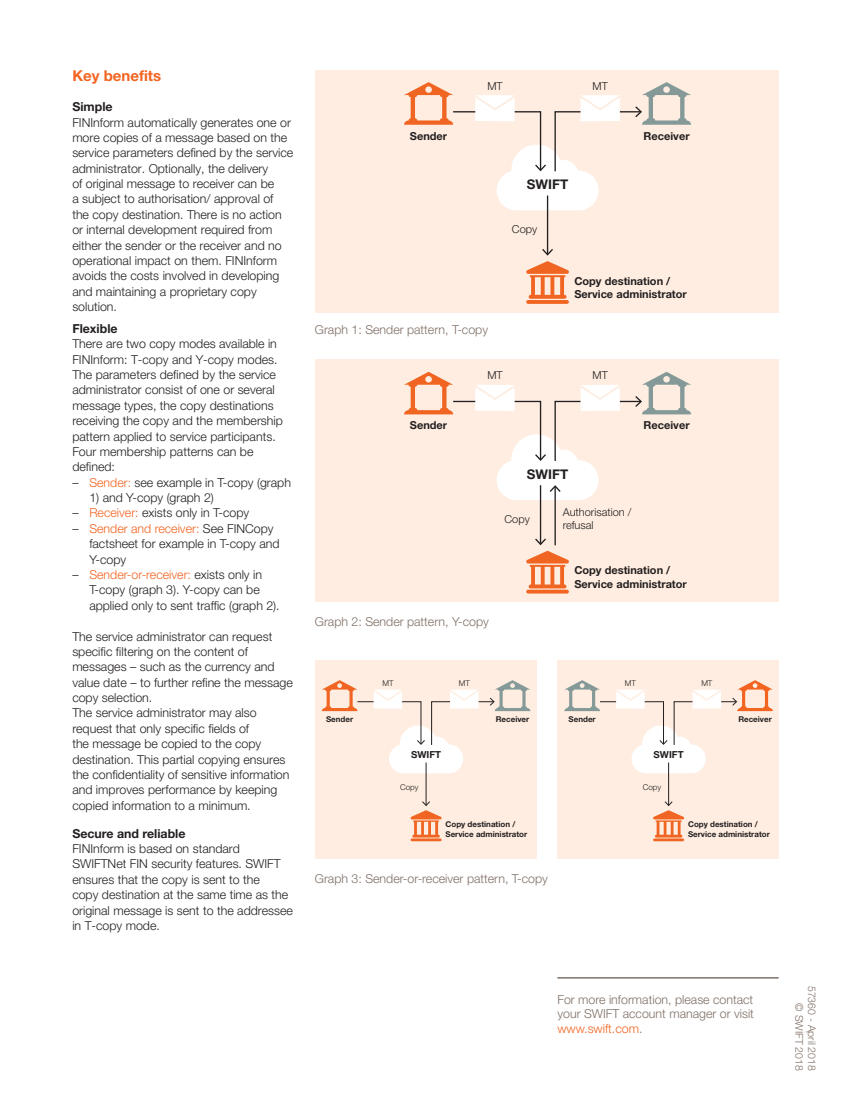
<style>
.page{position:relative;width:851px;height:1106px;background:#fff}
.page>*{position:absolute;margin:0;border:0;box-sizing:border-box;transform-origin:0 0}
.t1{font:700 15px "Helvetica Neue LT Std";color:#f36421}
.t2{font:700 13.35px "Helvetica Neue LT Std";color:#231f20}
._9__Main_body_text{font:300 12.3px/15.3px "Helvetica Neue LT Std";color:#231f20}
.t3{font:300 12.3px/14.9px "Helvetica Neue LT Std";color:#807066}
._9__Main_body_text-2{font:700 12.3px "Helvetica Neue LT Std";color:#231f20}
.t4{font:700 10.95px/13.2px "Helvetica Neue LT Std";color:#231f20}
.t5{font:300 10.95px/13.2px "Helvetica Neue LT Std";color:#231f20}
.t6{font:300 10.5px "Helvetica Neue LT Std";color:#807066}
.t7{font:700 9.75px "Helvetica Neue LT Std";color:#231f20}
.t8{font:700 7.95px/9.6px "Helvetica Neue LT Std";color:#231f20}
.t9{font:300 7.95px "Helvetica Neue LT Std";color:#231f20}
.s1{color:#f36421}
</style>
<div class="page">
<hr style="left:557px;top:977px;width:221px;height:1px;background:#807066">
<div style="left:315px;top:660px;width:221px;height:198px;background:#ffede1"></div>
<hr style="left:410px;top:838px;width:31px;height:3px;background:#f16522">
<hr style="left:425px;top:762px;width:1px;height:43px;background:#231f20">
<svg style="left:410px;top:801px;width:31px;height:36px"></svg>
<svg style="left:322px;top:680px;width:208px;height:93px"></svg>
<div style="left:557px;top:660px;width:221px;height:198px;background:#ffede1"></div>
<hr style="left:653px;top:838px;width:31px;height:3px;background:#f16522">
<hr style="left:668px;top:762px;width:1px;height:43px;background:#231f20">
<svg style="left:653px;top:801px;width:31px;height:36px"></svg>
<svg style="left:564px;top:680px;width:208px;height:93px"></svg>
<div style="left:315px;top:360px;width:463px;height:242px;background:#ffede1"></div>
<svg style="left:526px;top:589px;width:42px;height:4px"></svg>
<svg style="left:526px;top:551px;width:43px;height:37px"></svg>
<hr style="left:540px;top:485px;width:1px;height:59px;background:#231f20">
<svg style="left:535px;top:538px;width:11px;height:7px"></svg>
<hr style="left:554px;top:486px;width:1px;height:59px;background:#231f20">
<svg style="left:404px;top:372px;width:287px;height:128px"></svg>
<div style="left:315px;top:70px;width:463px;height:242px;background:#ffede1"></div>
<svg style="left:526px;top:300px;width:42px;height:4px"></svg>
<hr style="left:547px;top:195px;width:1px;height:59px;background:#231f20">
<svg style="left:526px;top:249px;width:43px;height:50px"></svg>
<svg style="left:404px;top:82px;width:287px;height:128px"></svg>
<p class="t1" style="left:72px;top:66px;width:90px">Key benefits</p>
<p class="_9__Main_body_text-2" style="left:72px;top:99px;width:42px">Simple</p>
<p class="_9__Main_body_text" style="left:72px;top:114px;width:222px">FINInform automatically generates one or more copies of a message based on the service parameters defined by the service administrator. Optionally, the delivery<br>of original message to receiver can be<br>a subject to authorisation/ approval of the copy destination. There is no action or internal development required from either the sender or the receiver and no operational impact on them. FINInform avoids the costs involved in developing and maintaining a proprietary copy solution.</p>
<p class="_9__Main_body_text-2" style="left:72px;top:321px;width:47px">Flexible</p>
<p class="_9__Main_body_text" style="left:72px;top:336px;width:212px">There are two copy modes available in FINInform: T-copy and Y-copy modes.<br>The parameters defined by the service administrator consist of one or several message types, the copy destinations receiving the copy and the membership pattern applied to service participants.<br>Four membership patterns can be defined:</p>
<p class="_9__Main_body_text" style="left:72px;top:474px;width:220px">– <span class="s1">Sender:</span> see example in T-copy (graph</p>
<p class="_9__Main_body_text" style="left:89px;top:490px;width:126px">1) and Y-copy (graph 2)</p>
<p class="_9__Main_body_text" style="left:72px;top:505px;width:178px">– <span class="s1">Receiver:</span> exists only in T-copy</p>
<p class="_9__Main_body_text" style="left:89px;top:520px;width:192px;text-indent:-17px">– <span class="s1">Sender and receiver:</span> See FINCopy factsheet for example in T-copy and<br>Y-copy</p>
<p class="_9__Main_body_text" style="left:89px;top:566px;width:192px;text-indent:-17px">– <span class="s1">Sender-or-receiver:</span> exists only in<br>T-copy (graph 3). Y-copy can be applied only to sent traffic (graph 2).</p>
<p class="_9__Main_body_text" style="left:72px;top:628px;width:222px">The service administrator can request specific filtering on the content of messages – such as the currency and value date – to further refine the message copy selection.</p>
<p class="_9__Main_body_text" style="left:72px;top:705px;width:219px">The service administrator may also request that only specific fields of<br>the message be copied to the copy destination. This partial copying ensures the confidentiality of sensitive information and improves performance by keeping copied information to a minimum.</p>
<p class="_9__Main_body_text-2" style="left:72px;top:825px;width:115px">Secure and reliable</p>
<p class="_9__Main_body_text" style="left:72px;top:840px;width:222px">FINInform is based on standard SWIFTNet FIN security features. SWIFT ensures that the copy is sent to the<br>copy destination at the same time as the original message is sent to the addressee in T-copy mode.</p>
<p class="t5" style="left:487px;top:79px;width:17px">MT</p>
<p class="t5" style="left:592px;top:79px;width:17px">MT</p>
<p class="t4" style="left:410px;top:129px;width:39px">Sender</p>
<p class="t4" style="left:643px;top:129px;width:48px">Receiver</p>
<p class="t2" style="left:527px;top:176px;width:43px">SWIFT</p>
<p class="t5" style="left:512px;top:222px;width:27px">Copy</p>
<p class="t3" style="left:315px;top:322px;width:175px">Graph 1: Sender pattern, T-copy</p>
<p class="t4" style="left:574px;top:274px;width:114px">Copy destination /<br>Service administrator</p>
<p class="t5" style="left:487px;top:368px;width:17px">MT</p>
<p class="t5" style="left:592px;top:368px;width:17px">MT</p>
<p class="t4" style="left:410px;top:418px;width:39px">Sender</p>
<p class="t4" style="left:643px;top:418px;width:48px">Receiver</p>
<p class="t2" style="left:527px;top:465px;width:43px">SWIFT</p>
<p class="t5" style="left:504px;top:512px;width:27px">Copy</p>
<p class="t5" style="left:562px;top:505px;width:70px">Authorisation / refusal</p>
<p class="t3" style="left:315px;top:613px;width:175px">Graph 2: Sender pattern, Y-copy</p>
<p class="t9" style="left:382px;top:678px;width:13px">MT</p>
<p class="t9" style="left:458px;top:678px;width:13px">MT</p>
<p class="t8" style="left:326px;top:714px;width:29px">Sender</p>
<p class="t8" style="left:495px;top:714px;width:35px">Receiver</p>
<p class="t7" style="left:411px;top:748px;width:31px">SWIFT</p>
<p class="t9" style="left:400px;top:782px;width:20px">Copy</p>
<p class="t8" style="left:445px;top:819px;width:83px">Copy destination /<br>Service administrator</p>
<p class="t3" style="left:315px;top:870px;width:234px">Graph 3: Sender-or-receiver pattern, T-copy</p>
<p class="t4" style="left:574px;top:563px;width:114px">Copy destination /<br>Service administrator</p>
<p class="t9" style="left:624px;top:678px;width:13px">MT</p>
<p class="t9" style="left:701px;top:678px;width:13px">MT</p>
<p class="t8" style="left:568px;top:714px;width:29px">Sender</p>
<p class="t8" style="left:738px;top:714px;width:35px">Receiver</p>
<p class="t7" style="left:653px;top:748px;width:31px">SWIFT</p>
<p class="t9" style="left:642px;top:782px;width:20px">Copy</p>
<p class="t8" style="left:688px;top:819px;width:83px">Copy destination /<br>Service administrator</p>
<p class="t3" style="left:557px;top:991px;width:197px">For more information, please contact</p>
<p class="t3" style="left:557px;top:1006px;width:198px">your SWIFT account manager or visit <span class="s1">www.swift.com</span>.</p>
<p class="t6" style="left:818px;top:985px;width:87px;rotate:90deg">57360 - April 2018</p>
<p class="t6" style="left:805px;top:1003px;width:69px;rotate:90deg">© SWIFT 2018</p>
</div>
